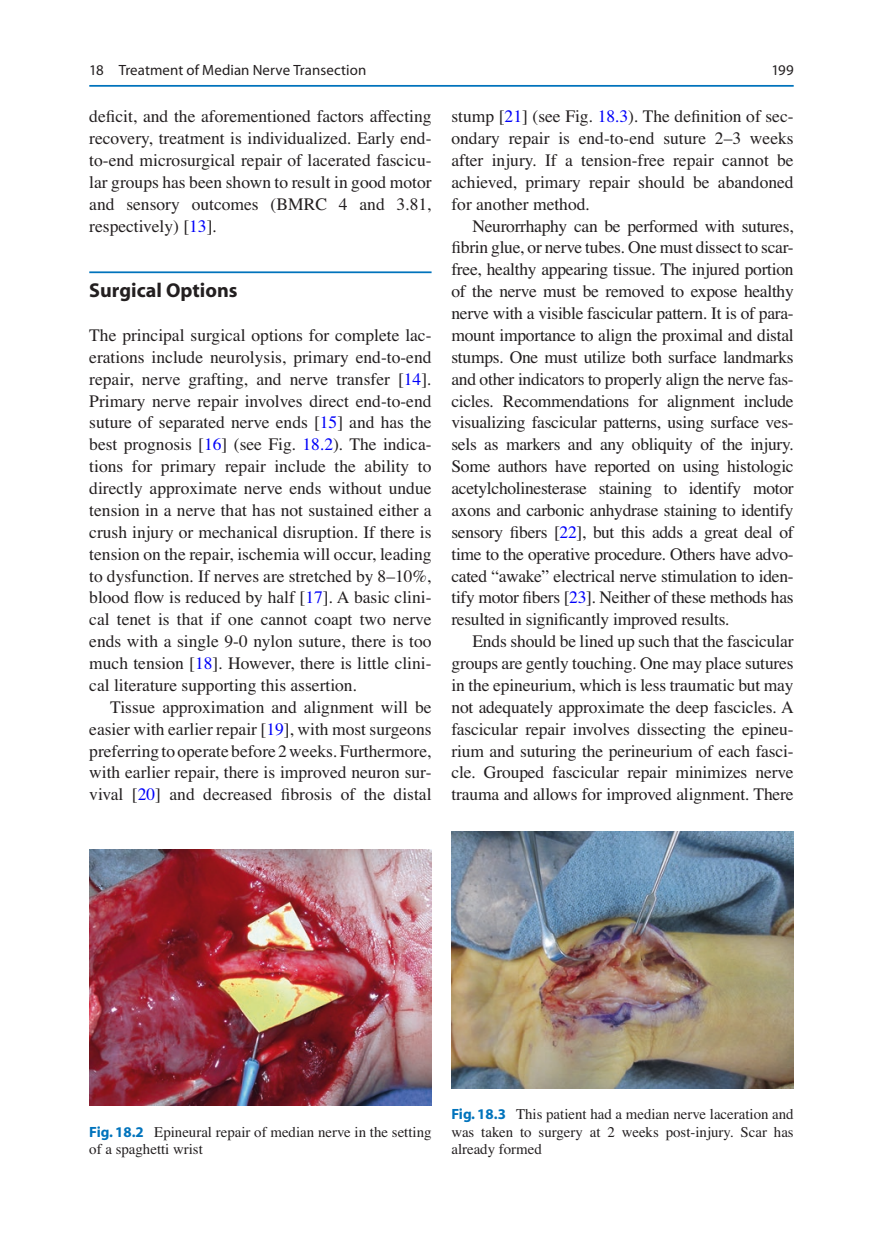
<style>
.page{position:relative;width:883px;height:1260px;background:#fff}
.page>*{position:absolute;margin:0;border:0;box-sizing:border-box;transform-origin:0 0}
.t1{font:700 20.12px "Phdkvy Myriad";color:#231f20}
.t2{font:17.5px/21.9px "Wxrvct Times";color:#231f20;text-align:justify}
.t3{font:14.88px/17.5px "Wxrvct Times";color:#231f20}
.t4{font:14.88px "Sqqpfh Myriad";letter-spacing:.005em;color:#231f20}
.t5{font:14.88px "Ppqlyl Myriad";color:#231f20}
.s1{color:#0000fa}
.s2{font-family:"Phdkvy Myriad";font-weight:700;color:#0073bc}
</style>
<div class="page">
<hr style="left:89px;top:271px;width:343px;height:2px;background:#0073bc">
<img style="left:89px;top:849px;width:343px;height:257px">
<img style="left:451px;top:832px;width:343px;height:256px">
<hr style="left:89px;top:85px;width:705px;height:2px;background:#0073bc">
<p class="t4" style="left:89px;top:63px;width:279px">18 Treatment of Median Nerve Transection</p>
<p class="t2" style="left:89px;top:107px;width:344px">deficit, and the aforementioned factors affecting recovery, treatment is individualized. Early end&shy;to-end microsurgical repair of lacerated fascicu&shy;lar groups has been shown to result in good motor and sensory outcomes (BMRC 4 and 3.81, respectively) [<span class="s1">13</span>].</p>
<p class="t1" style="left:89px;top:280px;width:150px">Surgical Options</p>
<p class="t2" style="left:89px;top:326px;width:344px">The principal surgical options for complete lac&shy;erations include neurolysis, primary end-to-end repair, nerve grafting, and nerve transfer [<span class="s1">14</span>].<br>Primary nerve repair involves direct end-to-end suture of separated nerve ends [<span class="s1">15</span>] and has the best prognosis [<span class="s1">16</span>] (see Fig. <span class="s1">18.2</span>). The indica&shy;tions for primary repair include the ability to directly approximate nerve ends without undue tension in a nerve that has not sustained either a crush injury or mechanical disruption. If there is tension on the repair, ischemia will occur, leading to dysfunction. If nerves are stretched by 8–10%, blood flow is reduced by half [<span class="s1">17</span>]. A basic clini&shy;cal tenet is that if one cannot coapt two nerve ends with a single 9-0 nylon suture, there is too much tension [<span class="s1">18</span>]. However, there is little clini&shy;cal literature supporting this assertion.</p>
<p class="t2" style="left:89px;top:698px;width:344px;text-indent:21px">Tissue approximation and alignment will be easier with earlier repair [<span class="s1">19</span>], with most surgeons preferring to operate before 2 weeks. Furthermore, with earlier repair, there is improved neuron sur&shy;vival [<span class="s1">20</span>] and decreased fibrosis of the distal</p>
<p class="t5" style="left:771px;top:63px;width:24px">199</p>
<p class="t2" style="left:451px;top:107px;width:344px">stump [<span class="s1">21</span>] (see Fig. <span class="s1">18.3</span>). The definition of sec&shy;ondary repair is end-to-end suture 2–3 weeks after injury. If a tension-free repair cannot be achieved, primary repair should be abandoned for another method.</p>
<p class="t2" style="left:451px;top:216px;width:344px;text-indent:21px">Neurorrhaphy can be performed with sutures, fibrin glue, or nerve tubes. One must dissect to scar&shy;free, healthy appearing tissue. The injured portion of the nerve must be removed to expose healthy nerve with a visible fascicular pattern. It is of para&shy;mount importance to align the proximal and distal stumps. One must utilize both surface landmarks and other indicators to properly align the nerve fas&shy;cicles. Recommendations for alignment include visualizing fascicular patterns, using surface ves&shy;sels as markers and any obliquity of the injury.<br>Some authors have reported on using histologic acetylcholinesterase staining to identify motor axons and carbonic anhydrase staining to identify sensory fibers [<span class="s1">22</span>], but this adds a great deal of time to the operative procedure. Others have advo&shy;cated “awake” electrical nerve stimulation to iden&shy;tify motor fibers [<span class="s1">23</span>]. Neither of these methods has resulted in significantly improved results.</p>
<p class="t2" style="left:451px;top:632px;width:344px;text-indent:21px">Ends should be lined up such that the fascicular groups are gently touching. One may place sutures in the epineurium, which is less traumatic but may not adequately approximate the deep fascicles. A fascicular repair involves dissecting the epineu&shy;rium and suturing the perineurium of each fasci&shy;cle. Grouped fascicular repair minimizes nerve trauma and allows for improved alignment. There</p>
<p class="t3" style="left:89px;top:1124px;width:344px"><span class="s2">Fig. 18.2</span> Epineural repair of median nerve in the setting of a spaghetti wrist</p>
<p class="t3" style="left:451px;top:1107px;width:344px;text-align:justify"><span class="s2">Fig. 18.3</span> This patient had a median nerve laceration and was taken to surgery at 2 weeks post-injury. Scar has already formed</p>
</div>
